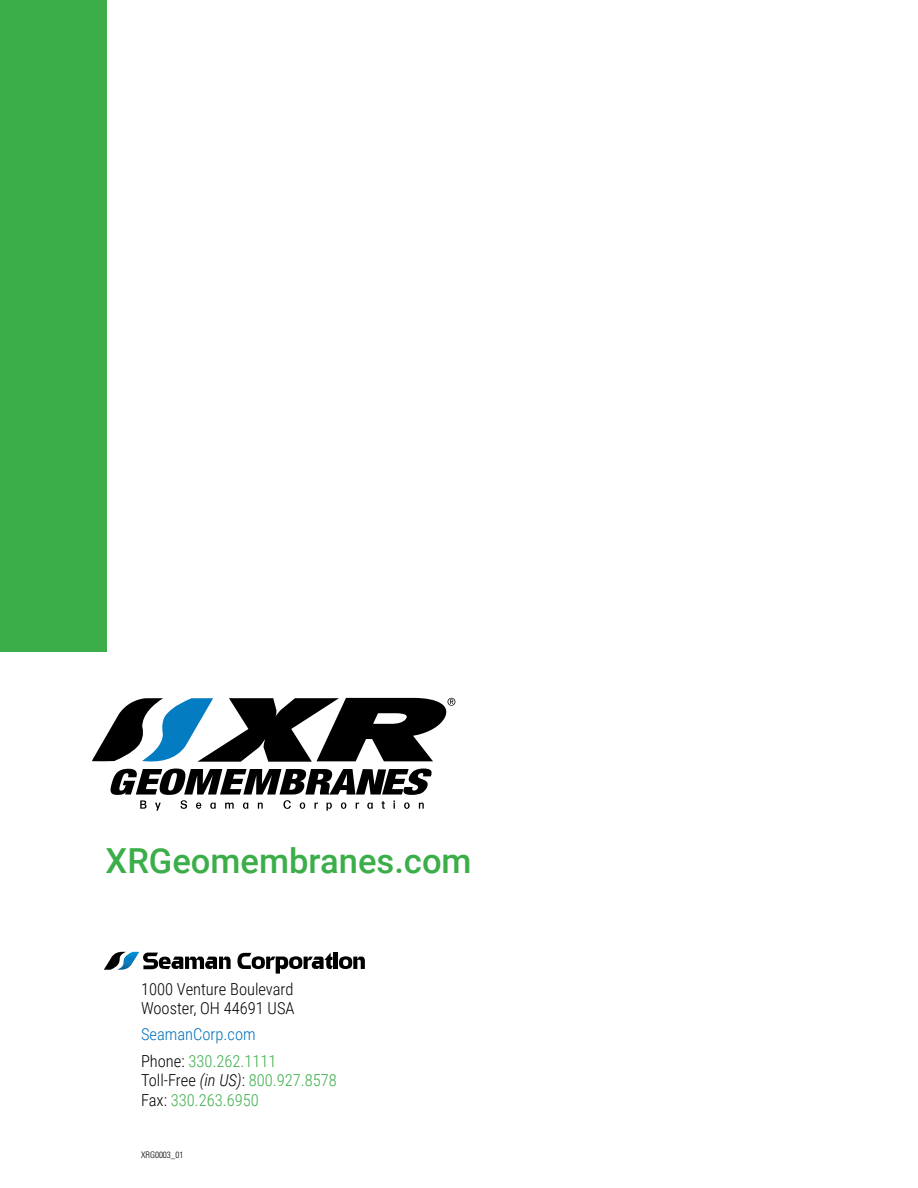
<style>
.page{position:relative;width:918px;height:1188px;background:#fff}
.page>*{position:absolute;margin:0;border:0;box-sizing:border-box;transform-origin:0 0}
.t1{font:500 34.5px "Roboto";color:#3bae49}
.t2{font:300 16.5px/19.5px "Roboto Condensed";color:#3bae49}
.t3{font:300 16.5px/19.5px "Roboto Condensed";color:#000}
.t4{font:300 16.5px/26.2px "Roboto Condensed";color:#0070b9}
.t5{font:300 condensed 9px "Univers LT Std";color:#000}
.s1{color:#000}
.s2{color:#3bae49}
.s3{font-style:italic;color:#000}
</style>
<div class="page">
<svg style="left:104px;top:951px;width:127px;height:19px"></svg>
<svg style="left:237px;top:953px;width:128px;height:21px"></svg>
<div style="left:0;top:0;width:106px;height:651px;background:#3bae49"></div>
<svg style="left:92px;top:697px;width:363px;height:114px"></svg>
<h1 class="t1" style="left:106px;top:837px;width:368px">XRGeomembranes.com</h1>
<p class="t3" style="left:141px;top:978px;width:155px">1000 Venture Boulevard<br>Wooster, OH 44691 USA</p>
<p class="t4" style="left:141px;top:1021px;width:137px">SeamanCorp.com<br><span class="s1">Phone:</span> <span class="s2">330.262.1111</span></p>
<p class="t2" style="left:141px;top:1070px;width:197px"><span class="s1">Toll-Free</span> <span class="s3">(in US)</span><span class="s1">:</span> 800.927.8578<br><span class="s1">Fax:</span> 330.263.6950</p>
<p class="t5" style="left:141px;top:1149px;width:44px">XRG0003_01</p>
</div>
